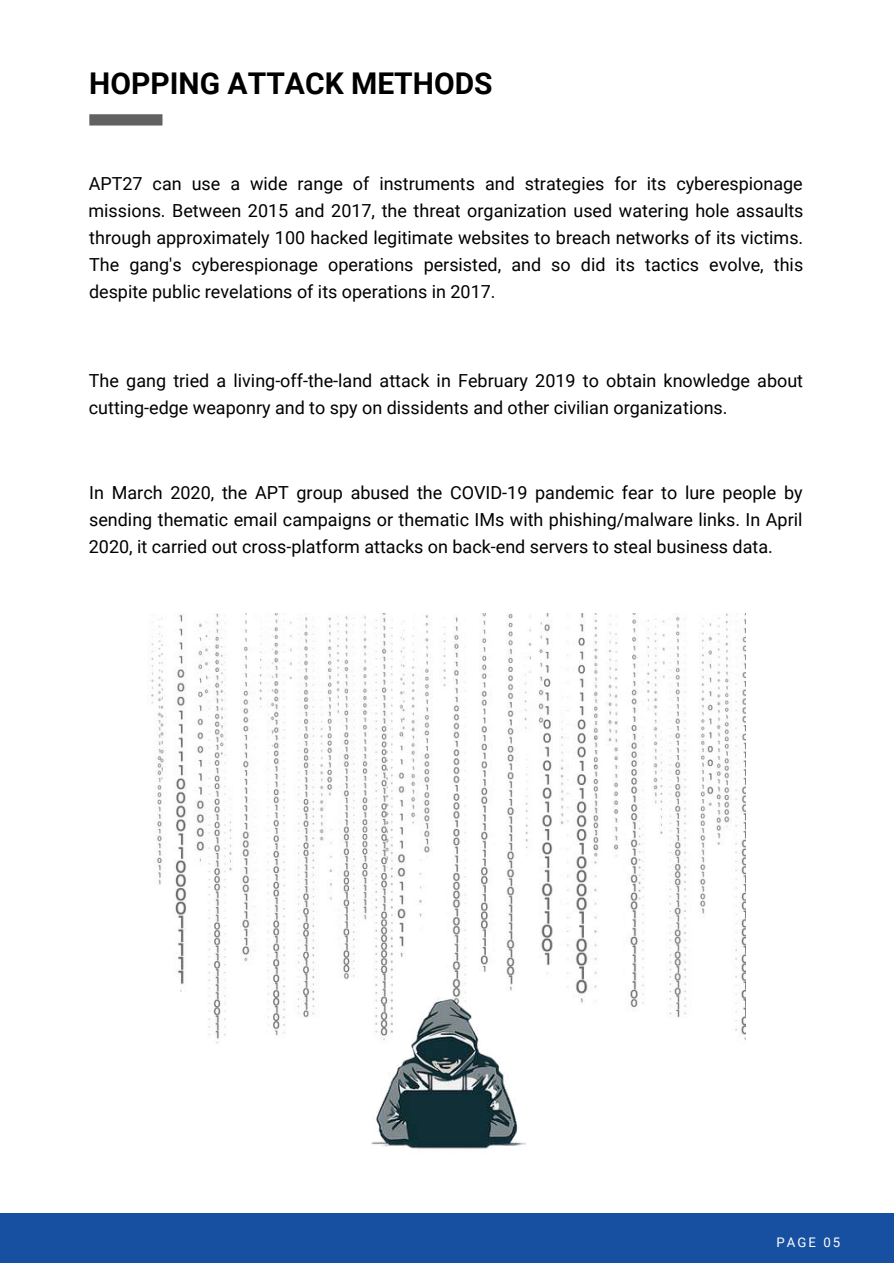
<style>
.page{position:relative;width:894px;height:1264px;background:#fff}
.page>*{position:absolute;margin:0;border:0;box-sizing:border-box;transform-origin:0 0}
.t1{font:700 30px "Roboto";color:#000}
.t2{font:18px/27px "Roboto";color:#000;text-align:justify}
.t3{font:13.2px "Roboto";letter-spacing:.15em;color:#fff}
</style>
<div class="page">
<div style="left:89px;top:114px;width:73px;height:11px;background:#616161"></div>
<img style="left:151px;top:613px;width:594px;height:431px">
<div style="left:0;top:1213px;width:892px;height:49px;background:#1750a1"></div>
<img style="left:343px;top:966px;width:207px;height:183px">
<h1 class="t1" style="left:89px;top:62px;width:405px">HOPPING ATTACK METHODS</h1>
<p class="t2" style="left:88px;top:169px;width:716px">APT27 can use a wide range of instruments and strategies for its cyberespionage missions. Between 2015 and 2017, the threat organization used watering hole assaults through approximately 100 hacked legitimate websites to breach networks of its victims.<br>The gang's cyberespionage operations persisted, and so did its tactics evolve, this despite public revelations of its operations in 2017.</p>
<p class="t2" style="left:89px;top:366px;width:715px">The gang tried a living-off-the-land attack in February 2019 to obtain knowledge about cutting-edge weaponry and to spy on dissidents and other civilian organizations.</p>
<p class="t2" style="left:89px;top:479px;width:715px">In March 2020, the APT group abused the COVID-19 pandemic fear to lure people by sending thematic email campaigns or thematic IMs with phishing/malware links. In April 2020, it carried out cross-platform attacks on back-end servers to steal business data.</p>
<p class="t3" style="left:776px;top:1232px;width:65px">PAGE 05</p>
</div>
